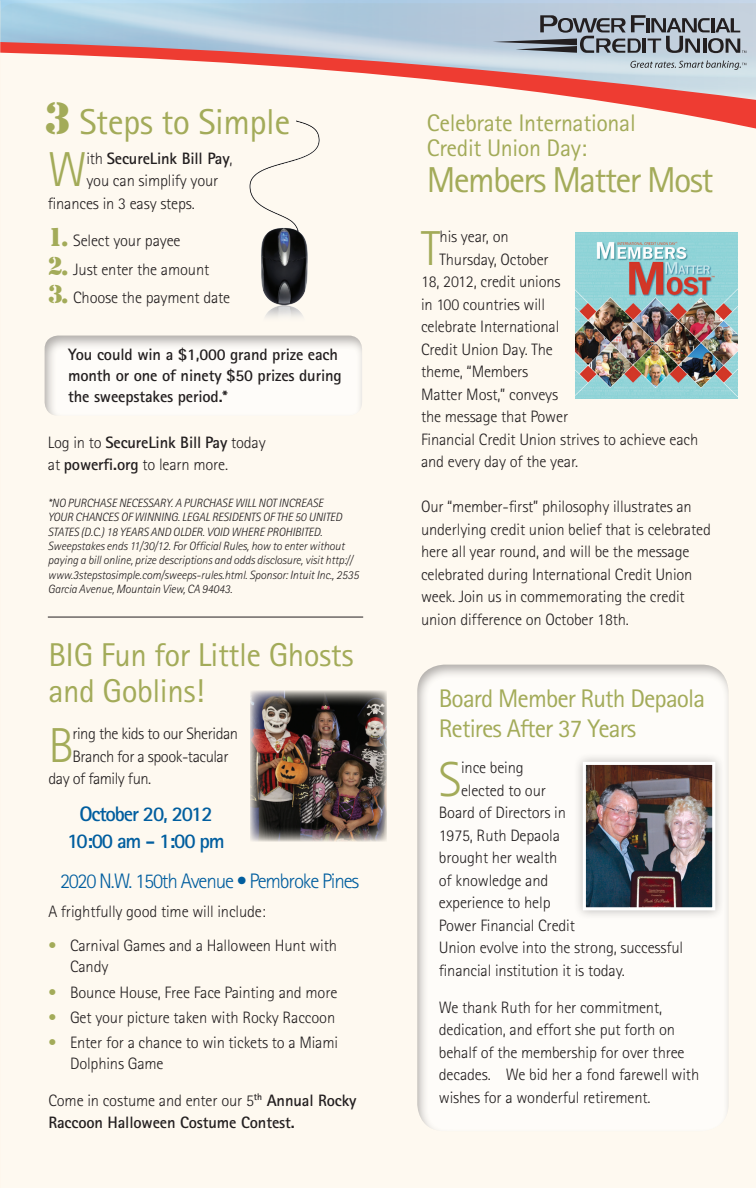
<style>
.page{position:relative;width:756px;height:1188px;background:#fff}
.page>*{position:absolute;margin:0;border:0;box-sizing:border-box;transform-origin:0 0}
.t1{font:300 49.05px "Rotis Sans Serif";color:#a3ab59}
.t2{font:36px "Rotis Sans Serif";letter-spacing:-.045em;color:#a3ab59}
.t3{font:36px "Rotis Sans Serif";letter-spacing:-.015em;color:#a3ab59}
.t4{font:33px/36px "Rotis Sans Serif";letter-spacing:-.015em;color:#a3ab59}
.t5{font:25.5px/29.2px "Rotis Sans Serif";letter-spacing:-.035em;color:#a3ab59}
.t6{font:24px/24.8px "Rotis Sans Serif";letter-spacing:-.015em;color:#a3ab59}
.t7{font:300 21px "Rotis Sans Serif";letter-spacing:-.055em;color:#015e9f}
.t8{font:700 21px/26.5px "Rotis Sans Serif";letter-spacing:-.055em;color:#015e9f;text-align:center}
.t9{font:300 16.5px/22.5px "Rotis Sans Serif";letter-spacing:-.01em;color:#231f20}
.t10{font:700 16.5px/21px "Rotis Sans Serif";letter-spacing:-.01em;color:#231f20}
.t11{font:300 16.5px "Rotis Sans Serif";letter-spacing:-.03em;color:#231f20}
.t12{font:italic 300 12px/14.4px "Rotis Sans Serif";letter-spacing:-.01em;color:#231f20}
.s1{font-family:"Stencil";font-size:47.25px}
.s2{font-weight:300}
.s3{font-family:"Stencil";font-weight:400;font-size:27px;color:#a3ab59}
.s4{color:#a3ab59}
</style>
<div class="page">
<div style="left:1px;top:180px;width:755px;height:1008px;background:#fef9f0"></div>
<svg style="left:1px;top:0;width:755px;height:180px;fill:#fef9f0"></svg>
<div style="left:43px;top:334px;width:319px;height:83px;background:#231f20;opacity:.6"></div>
<hr style="left:48px;top:617px;width:315px;height:1px;background:#231f20">
<img style="left:576px;top:232px;width:161px;height:167px">
<img style="left:231px;top:108px;width:106px;height:222px">
<div style="left:416px;top:663px;width:313px;height:468px;background:#fefcf9"></div>
<img style="left:250px;top:691px;width:137px;height:150px">
<div style="left:573px;top:752px;width:152px;height:168px;background:#231f20;opacity:.3"></div>
<img style="left:587px;top:766px;width:124px;height:140px">
<div style="left:583px;top:762px;width:132px;height:148px;border:3px solid #fff"></div>
<svg style="left:0;top:0;width:1px;height:1188px"></svg>
<p class="t3" style="left:44px;top:100px;width:248px"><span class="s1">3</span> Steps to Simple</p>
<p class="t1" style="left:48px;top:142px;width:41px">W</p>
<p class="t10" style="left:86px;top:147px;width:148px"><span class="s2">ith</span> SecureLink Bill Pay<span class="s2">,</span></p>
<p class="t9" style="left:86px;top:169px;width:134px">you can simplify your</p>
<p class="t9" style="left:48px;top:192px;width:149px">finances in 3 easy steps.</p>
<p class="t9" style="left:48px;top:229px;width:134px"><span class="s3">1.</span> Select your payee</p>
<p class="t9" style="left:48px;top:258px;width:163px"><span class="s3">2.</span> Just enter the amount</p>
<p class="t9" style="left:48px;top:286px;width:184px"><span class="s3">3.</span> Choose the payment date</p>
<p class="t10" style="left:68px;top:344px;width:275px">You could win a $1,000 grand prize each month or one of ninety $50 prizes during the sweepstakes period.*</p>
<p class="t10" style="left:48px;top:430px;width:219px;line-height:22.5px"><span class="s2">Log in to</span> SecureLink Bill Pay <span class="s2">today at</span> powerfi.org <span class="s2">to learn more.</span></p>
<p class="t12" style="left:48px;top:496px;width:312px">*NO PURCHASE NECESSARY. A PURCHASE WILL NOT INCREASE<br>YOUR CHANCES OF WINNING. LEGAL RESIDENTS OF THE 50 UNITED STATES (D.C.) 18 YEARS AND OLDER. VOID WHERE PROHIBITED.<br>Sweepstakes ends 11/30/12. For Official Rules, how to enter without paying a bill online, prize descriptions and odds disclosure, visit http:// www.3stepstosimple.com/sweeps-rules.html. Sponsor: Intuit Inc., 2535<br>Garcia Avenue, Mountain View, CA 94043.</p>
<p class="t4" style="left:48px;top:636px;width:307px">BIG Fun for Little Ghosts and Goblins!</p>
<p class="t1" style="left:48px;top:717px;width:27px">B</p>
<p class="t11" style="left:72px;top:724px;width:167px">ring the kids to our Sheridan</p>
<p class="t11" style="left:72px;top:747px;width:158px">Branch for a spook-tacular</p>
<p class="t11" style="left:48px;top:769px;width:104px">day of family fun.</p>
<p class="t8" style="left:67px;top:800px;width:159px">October 20, 2012<br>10:00 am - 1:00 pm</p>
<p class="t7" style="left:60px;top:868px;width:301px">2020 N.W. 150th Avenue • Pembroke Pines</p>
<p class="t9" style="left:48px;top:900px;width:219px">A frightfully good time will include:</p>
<p class="t9" style="left:70px;top:935px;width:269px;line-height:21px;text-indent:-22px"><span class="s4">•</span> Carnival Games and a Halloween Hunt with<br>Candy</p>
<p class="t9" style="left:48px;top:981px;width:291px"><span class="s4">•</span> Bounce House, Free Face Painting and more</p>
<p class="t9" style="left:48px;top:1006px;width:288px"><span class="s4">•</span> Get your picture taken with Rocky Raccoon</p>
<p class="t9" style="left:70px;top:1032px;width:270px;line-height:21px;text-indent:-22px"><span class="s4">•</span> Enter for a chance to win tickets to a Miami<br>Dolphins Game</p>
<p class="t10" style="left:48px;top:1089px;width:310px;line-height:22.5px"><span class="s2">Come in costume and enter our 5</span><sup>th</sup> Annual Rocky<br>Raccoon Halloween Costume Contest.</p>
<p class="t6" style="left:427px;top:111px;width:210px">Celebrate International<br>Credit Union Day:</p>
<p class="t2" style="left:427px;top:159px;width:288px">Members Matter Most</p>
<p class="t1" style="left:421px;top:220px;width:21px">T</p>
<p class="t9" style="left:440px;top:225px;width:71px">his year, on</p>
<p class="t9" style="left:440px;top:248px;width:111px">Thursday, October</p>
<p class="t9" style="left:421px;top:270px;width:141px">18, 2012, credit unions</p>
<p class="t9" style="left:421px;top:293px;width:126px">in 100 countries will</p>
<p class="t9" style="left:421px;top:315px;width:140px">celebrate International</p>
<p class="t9" style="left:421px;top:338px;width:133px">Credit Union Day. The</p>
<p class="t9" style="left:421px;top:360px;width:109px">theme, “Members</p>
<p class="t9" style="left:421px;top:383px;width:139px">Matter Most,” conveys</p>
<p class="t9" style="left:421px;top:405px;width:149px">the message that Power</p>
<p class="t9" style="left:421px;top:428px;width:279px">Financial Credit Union strives to achieve each</p>
<p class="t9" style="left:421px;top:450px;width:159px">and every day of the year.</p>
<p class="t9" style="left:421px;top:495px;width:291px">Our “member-first” philosophy illustrates an underlying credit union belief that is celebrated here all year round, and will be the message celebrated during International Credit Union week. Join us in commemorating the credit union difference on October 18th.</p>
<p class="t5" style="left:439px;top:684px;width:268px">Board Member Ruth Depaola<br>Retires After 37 Years</p>
<p class="t1" style="left:439px;top:751px;width:24px">S</p>
<p class="t9" style="left:461px;top:757px;width:64px">ince being</p>
<p class="t9" style="left:461px;top:779px;width:86px">elected to our</p>
<p class="t9" style="left:439px;top:802px;width:129px">Board of Directors in</p>
<p class="t9" style="left:439px;top:824px;width:123px">1975, Ruth Depaola</p>
<p class="t9" style="left:439px;top:847px;width:120px">brought her wealth</p>
<p class="t9" style="left:439px;top:869px;width:111px">of knowledge and</p>
<p class="t9" style="left:439px;top:892px;width:113px">experience to help</p>
<p class="t9" style="left:439px;top:914px;width:138px">Power Financial Credit</p>
<p class="t9" style="left:439px;top:937px;width:246px">Union evolve into the strong, successful</p>
<p class="t9" style="left:439px;top:959px;width:187px">financial institution it is today.</p>
<p class="t9" style="left:439px;top:996px;width:262px">We thank Ruth for her commitment, dedication, and effort she put forth on behalf of the membership for over three decades. We bid her a fond farewell with wishes for a wonderful retirement.</p>
</div>
